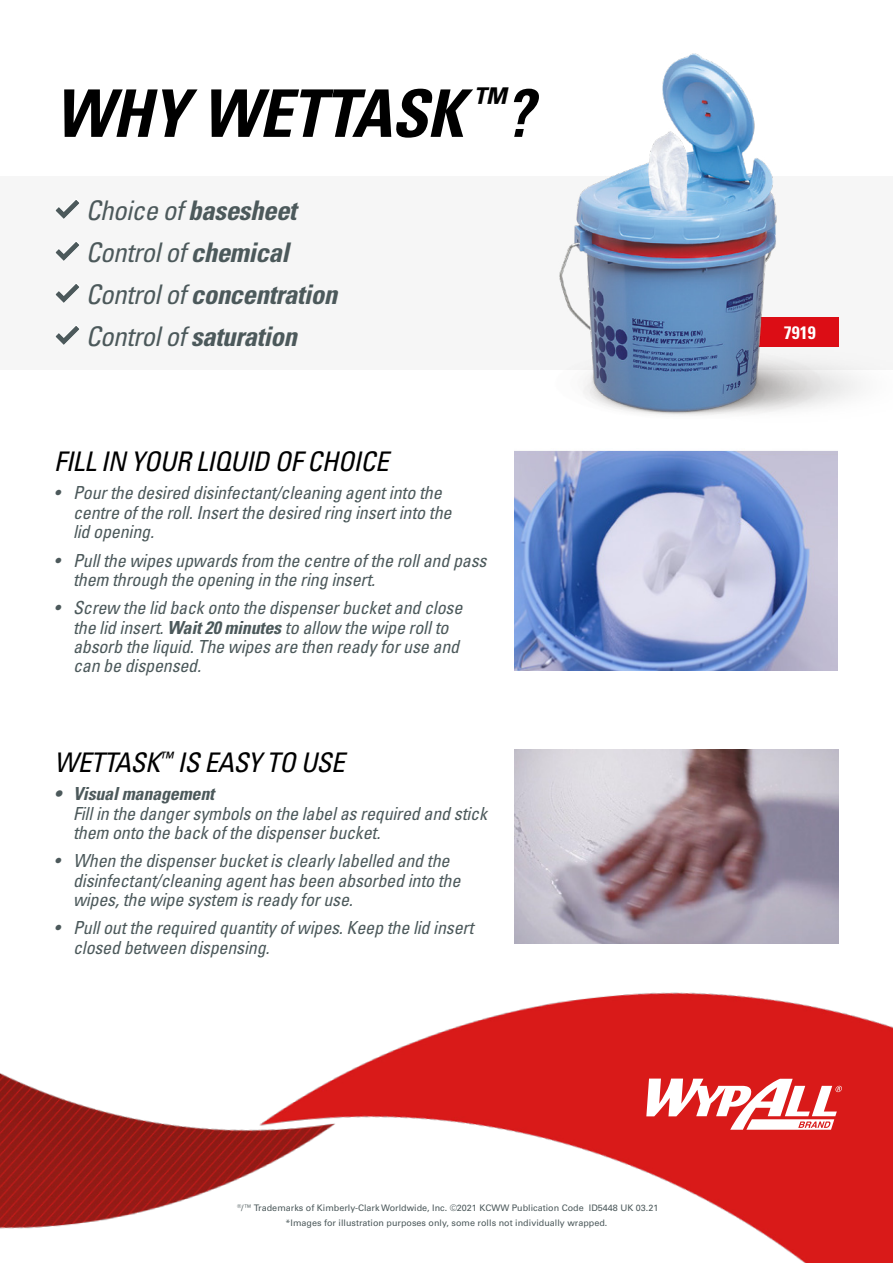
<style>
.page{position:relative;width:893px;height:1263px;background:#fff}
.page>*{position:absolute;margin:0;border:0;box-sizing:border-box;transform-origin:0 0}
.t1{font:italic 700 condensed 65.7px "Univers LT Std";letter-spacing:-.01em;color:#000}
.t2{font:italic 700 condensed 27px/42px "Univers LT Std";letter-spacing:-.02em;color:#4c595b}
.t3{font:italic condensed 27px "Univers LT Std";letter-spacing:-.02em;color:#000}
.t4{font:italic condensed 18px/19.5px "Univers LT Std";letter-spacing:-.01em;color:#4c595b}
.t5{font:italic 700 condensed 18px "Univers LT Std";letter-spacing:-.01em;color:#4c595b}
.t6{font:700 condensed 18px "Univers LT Std";color:#fff}
.t7{font:9px/14.5px "Univers LT Std";color:#4c595b;text-align:center}
.s1{font-weight:400}
.s2{font-weight:700}
</style>
<div class="page">
<img style="left:0;top:943px;width:893px;height:320px">
<div style="left:0;top:176px;width:893px;height:194px;background:#f6f6f6"></div>
<div style="left:234px;top:1202px;width:428px;height:12px;background:#fff"></div>
<svg style="left:646px;top:1078px;width:196px;height:52px"></svg>
<svg style="left:55px;top:200px;width:24px;height:19px"></svg>
<svg style="left:55px;top:242px;width:24px;height:19px"></svg>
<svg style="left:55px;top:284px;width:24px;height:19px"></svg>
<svg style="left:55px;top:326px;width:24px;height:19px"></svg>
<img style="left:514px;top:450px;width:324px;height:220px">
<img style="left:514px;top:749px;width:325px;height:194px">
<img style="left:559px;top:53px;width:302px;height:363px">
<h1 class="t1" style="left:54px;top:73px;width:480px">WHY WETTASK <sup>™</sup>?</h1>
<h2 class="t2" style="left:86px;top:189px;width:253px"><span class="s1">Choice of</span> basesheet<br><span class="s1">Control of</span> chemical<br><span class="s1">Control of</span> concentration<br><span class="s1">Control of</span> saturation</h2>
<h2 class="t3" style="left:54px;top:445px;width:336px">FILL IN YOUR LIQUID OF CHOICE</h2>
<p class="t4" style="left:73px;top:483px;width:380px;text-indent:-19px">• Pour the desired disinfectant/cleaning agent into the centre of the roll. Insert the desired ring insert into the lid opening.</p>
<p class="t4" style="left:73px;top:550px;width:415px;text-indent:-19px">• Pull the wipes upwards from the centre of the roll and pass them through the opening in the ring insert.</p>
<p class="t4" style="left:73px;top:598px;width:391px;text-indent:-19px">• Screw the lid back onto the dispenser bucket and close the lid insert. <span class="s2">Wait 20 minutes</span> to allow the wipe roll to absorb the liquid. The wipes are then ready for use and can be dispensed.</p>
<h2 class="t3" style="left:54px;top:745px;width:292px">WETTASK<sup>™</sup> IS EASY TO USE</h2>
<p class="t5" style="left:54px;top:783px;width:161px">• Visual management</p>
<p class="t4" style="left:73px;top:803px;width:416px">Fill in the danger symbols on the label as required and stick them onto the back of the dispenser bucket.</p>
<p class="t4" style="left:73px;top:851px;width:389px;text-indent:-19px">• When the dispenser bucket is clearly labelled and the disinfectant/cleaning agent has been absorbed into the wipes, the wipe system is ready for use.</p>
<p class="t4" style="left:73px;top:918px;width:402px;text-indent:-19px">• Pull out the required quantity of wipes. Keep the lid insert closed between dispensing.</p>
<p class="t7" style="left:237px;top:1201px;width:423px"><sup>®</sup>/™ Trademarks of Kimberly-Clark Worldwide, Inc. ©2021 KCWW Publication Code ID5448 UK 03.21 *Images for illustration purposes only, some rolls not individually wrapped.</p>
<p class="t6" style="left:784px;top:321px;width:33px">7919</p>
</div>
